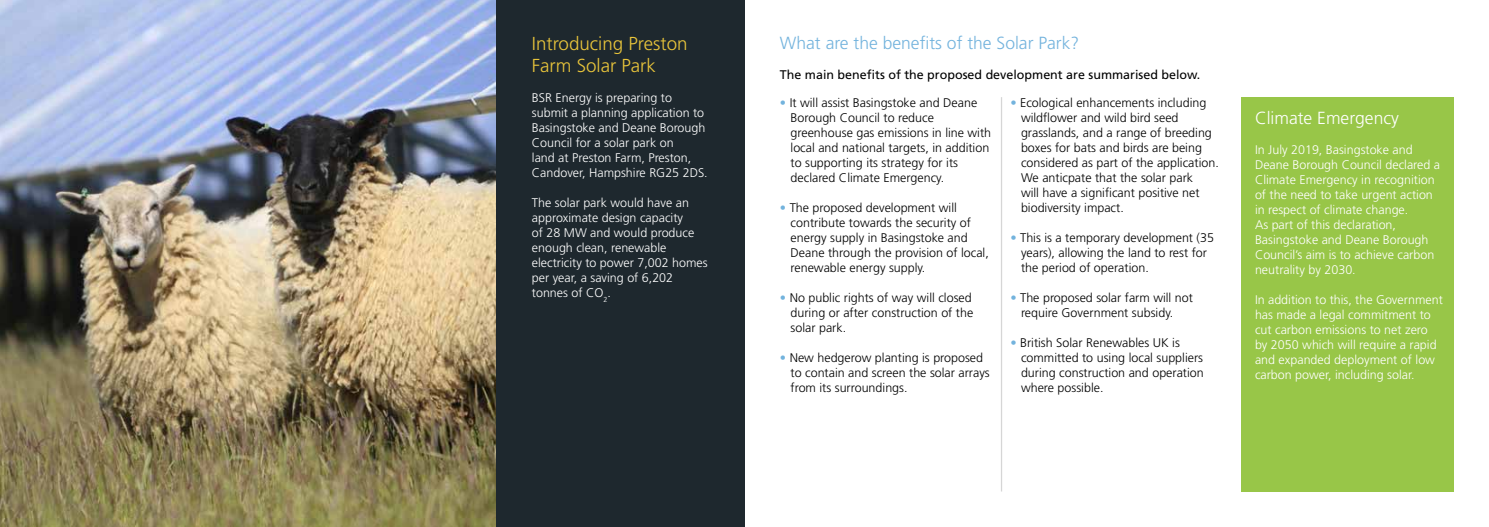
<style>
.page{position:relative;width:1489px;height:527px;background:#fff}
.page>*{position:absolute;margin:0;border:0;box-sizing:border-box;transform-origin:0 0}
.t1{font:300 18.75px/22.5px "Frutiger";color:#e9c53b}
.t2{font:300 17.5px "Frutiger";color:#73b3dd}
.t3{font:300 17.5px "Frutiger";color:#fff}
.t4{font:300 12.5px/15px "Frutiger";color:#000}
.t5{font:300 12.5px/15px "Frutiger";color:#fff}
.t6{font:12.5px "Frutiger";color:#000}
.s1{color:#73b3dd}
</style>
<div class="page">
<img style="left:0;top:0;width:496px;height:526px">
<div style="left:1240px;top:97px;width:213px;height:394px;background:#98c648"></div>
<div style="left:496px;top:0;width:248px;height:526px;background:#1e282e"></div>
<hr style="left:1000px;top:97px;width:2px;height:394px;background:#d6d6d6">
<h1 class="t1" style="left:532px;top:32px;width:157px">Introducing Preston<br>Farm Solar Park</h1>
<p class="t5" style="left:532px;top:90px;width:177px">BSR Energy is preparing to submit a planning application to<br>Basingstoke and Deane Borough<br>Council for a solar park on<br>land at Preston Farm, Preston,<br>Candover, Hampshire RG25 2DS.</p>
<p class="t5" style="left:532px;top:195px;width:177px">The solar park would have an approximate design capacity<br>of 28 MW and would produce enough clean, renewable electricity to power 7,002 homes per year, a saving of 6,202 tonnes of CO<sub>2</sub>.</p>
<h2 class="t2" style="left:780px;top:33px;width:301px">What are the benefits of the Solar Park?</h2>
<p class="t6" style="left:780px;top:67px;width:422px">The main benefits of the proposed development are summarised below.</p>
<p class="t4" style="left:790px;top:95px;width:202px;text-indent:-11px"><span class="s1">•</span> It will assist Basingstoke and Deane Borough Council to reduce greenhouse gas emissions in line with local and national targets, in addition to supporting its strategy for its declared Climate Emergency.</p>
<p class="t4" style="left:790px;top:200px;width:200px;text-indent:-11px"><span class="s1">•</span> The proposed development will contribute towards the security of energy supply in Basingstoke and<br>Deane through the provision of local, renewable energy supply.</p>
<p class="t4" style="left:790px;top:290px;width:184px;text-indent:-11px"><span class="s1">•</span> No public rights of way will closed during or after construction of the solar park.</p>
<p class="t4" style="left:790px;top:350px;width:201px;text-indent:-11px"><span class="s1">•</span> New hedgerow planting is proposed to contain and screen the solar arrays from its surroundings.</p>
<p class="t4" style="left:1020px;top:95px;width:199px;text-indent:-11px"><span class="s1">•</span> Ecological enhancements including wildflower and wild bird seed grasslands, and a range of breeding boxes for bats and birds are being considered as part of the application.<br>We anticpate that the solar park<br>will have a significant positive net biodiversity impact.</p>
<p class="t4" style="left:1020px;top:230px;width:194px;text-indent:-11px"><span class="s1">•</span> This is a temporary development (35 years), allowing the land to rest for the period of operation.</p>
<p class="t4" style="left:1020px;top:290px;width:173px;text-indent:-11px"><span class="s1">•</span> The proposed solar farm will not require Government subsidy.</p>
<p class="t4" style="left:1020px;top:335px;width:184px;text-indent:-11px"><span class="s1">•</span> British Solar Renewables UK is committed to using local suppliers during construction and operation where possible.</p>
<h2 class="t3" style="left:1254px;top:108px;width:145px">Climate Emergency</h2>
<p class="t5" style="left:1254px;top:142px;width:187px">In July 2019, Basingstoke and<br>Deane Borough Council declared a<br>Climate Emergency in recognition of the need to take urgent action in respect of climate change.<br>As part of this declaration,<br>Basingstoke and Deane Borough<br>Council’s aim is to achieve carbon neutrality by 2030.</p>
<p class="t5" style="left:1254px;top:292px;width:189px">In addition to this, the Government has made a legal commitment to cut carbon emissions to net zero by 2050 which will require a rapid and expanded deployment of low carbon power, including solar.</p>
</div>
